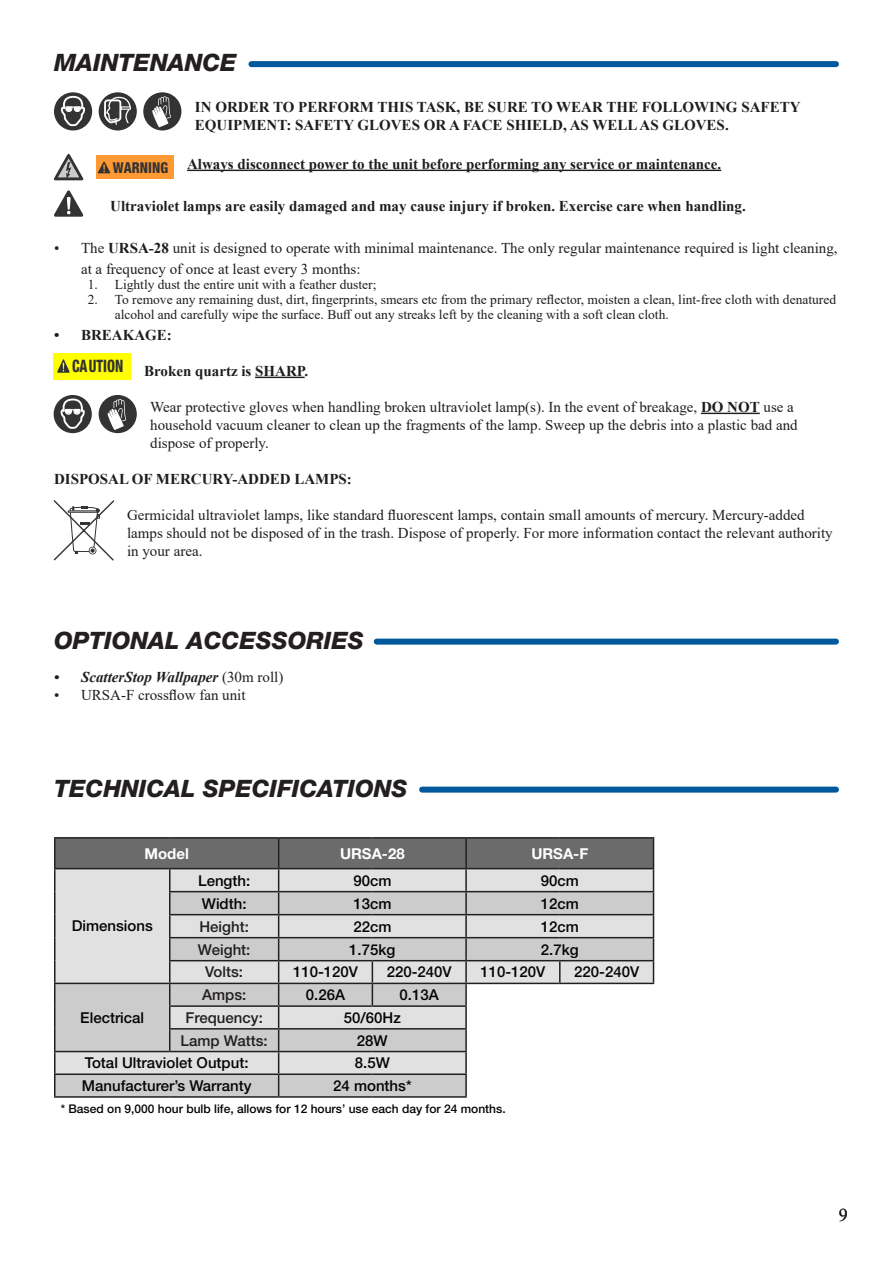
<style>
.page{position:relative;width:893px;height:1263px;background:#fff}
.page>*{position:absolute;margin:0;border:0;box-sizing:border-box;transform-origin:0 0}
.Section_Headers{font:italic 800 24px "Helvetica Neue LT Std";color:#231f20}
.t1{font:18px "Times New Roman";color:#231f20}
.t2{font:800 condensed 17.1px "Helvetica Neue LT Std";color:#333;scale:.81 1}
.t3{font:15px/18px "Times New Roman";color:#201d1e}
.t4{font:700 15px/18px "Times New Roman";color:#201d1e}
.t5{font:500 15px "Helvetica Neue LT Std";color:#040503}
.t6{font:500 15px "Helvetica Neue LT Std";color:#231f20}
.t7{font:italic 700 15px "Times New Roman";color:#201d1e}
.t8{font:700 15px "Helvetica Neue LT Std";color:#fff}
.t9{font:800 condensed 15px "Helvetica Neue LT Std";color:#333;scale:.93 1}
.t10{font:13.5px/15px "Times New Roman";color:#201d1e}
.t11{font:500 12px "Helvetica Neue LT Std";color:#040503}
.s1{font-weight:700}
.s2{font-weight:400;font-style:normal}
</style>
<div class="page">
<div style="left:251px;top:61px;width:585px;height:6px;background:#00589d"></div>
<div style="left:422px;top:787px;width:414px;height:6px;background:#00589d"></div>
<div style="left:377px;top:639px;width:459px;height:6px;background:#00589d"></div>
<hr style="left:187px;top:170px;width:534px;height:1px;background:#201d1e">
<hr style="left:255px;top:377px;width:50px;height:1px;background:#201d1e">
<hr style="left:701px;top:413px;width:59px;height:1px;background:#201d1e">
<hr style="left:54px;top:837px;width:116px;height:2px;background:#231f20">
<hr style="left:54px;top:839px;width:2px;height:29px;background:#231f20">
<hr style="left:170px;top:837px;width:109px;height:2px;background:#231f20">
<hr style="left:279px;top:837px;width:93px;height:2px;background:#231f20">
<hr style="left:372px;top:837px;width:94px;height:2px;background:#231f20">
<hr style="left:466px;top:837px;width:94px;height:2px;background:#231f20">
<hr style="left:560px;top:837px;width:94px;height:2px;background:#231f20">
<hr style="left:54px;top:868px;width:116px;height:1px;background:#231f20">
<hr style="left:54px;top:869px;width:2px;height:23px;background:#231f20">
<hr style="left:54px;top:892px;width:2px;height:23px;background:#231f20">
<hr style="left:54px;top:915px;width:2px;height:23px;background:#231f20">
<hr style="left:54px;top:938px;width:2px;height:23px;background:#231f20">
<hr style="left:54px;top:961px;width:2px;height:22px;background:#231f20">
<hr style="left:54px;top:983px;width:116px;height:1px;background:#231f20">
<hr style="left:54px;top:984px;width:2px;height:22px;background:#231f20">
<hr style="left:54px;top:1006px;width:2px;height:23px;background:#231f20">
<hr style="left:54px;top:1029px;width:2px;height:22px;background:#231f20">
<hr style="left:54px;top:1051px;width:116px;height:1px;background:#231f20">
<hr style="left:54px;top:1052px;width:2px;height:21px;background:#231f20">
<hr style="left:54px;top:1073px;width:116px;height:2px;background:#231f20">
<hr style="left:54px;top:1075px;width:2px;height:21px;background:#231f20">
<svg style="left:55px;top:838px;width:599px;height:258px;background:#c6c6c6"></svg>
<hr style="left:372px;top:1073px;width:95px;height:2px;background:#231f20">
<hr style="left:465px;top:1075px;width:2px;height:21px;background:#231f20">
<hr style="left:54px;top:1096px;width:116px;height:2px;background:#231f20">
<hr style="left:170px;top:1096px;width:109px;height:2px;background:#231f20">
<hr style="left:279px;top:1096px;width:93px;height:2px;background:#231f20">
<hr style="left:372px;top:1096px;width:95px;height:2px;background:#231f20">
<div style="left:54px;top:92px;width:38px;height:38px;background:#333;border-radius:50%"></div>
<svg style="left:59px;top:92px;width:25px;height:35px"></svg>
<div style="left:54px;top:395px;width:38px;height:38px;background:#333;border-radius:50%"></div>
<div style="left:99px;top:92px;width:38px;height:38px;background:#333;border-radius:50%"></div>
<svg style="left:103px;top:92px;width:28px;height:32px"></svg>
<div style="left:121px;top:106px;width:10px;height:4px;border:1px solid #fff"></div>
<div style="left:143px;top:92px;width:38px;height:38px;background:#333;border-radius:50%"></div>
<svg style="left:152px;top:96px;width:19px;height:31px"></svg>
<div style="left:99px;top:395px;width:38px;height:38px;background:#333;border-radius:50%"></div>
<svg style="left:108px;top:399px;width:18px;height:31px"></svg>
<svg style="left:53px;top:153px;width:31px;height:64px"></svg>
<div style="left:54px;top:353px;width:77px;height:26px;background:#ff0"></div>
<svg style="left:57px;top:359px;width:27px;height:71px"></svg>
<div style="left:96px;top:156px;width:78px;height:23px;background:#f93"></div>
<svg style="left:98px;top:161px;width:12px;height:12px"></svg>
<svg style="left:53px;top:500px;width:62px;height:61px"></svg>
<p class="Section_Headers" style="left:54px;top:48px;width:184px">MAINTENANCE</p>
<p class="t4" style="left:195px;top:97px;width:607px">IN ORDER TO PERFORM THIS TASK, BE SURE TO WEAR THE FOLLOWING SAFETY<br>EQUIPMENT: SAFETY GLOVES OR A FACE SHIELD, AS WELL AS GLOVES.</p>
<p class="t4" style="left:187px;top:154px;width:536px">Always disconnect power to the unit before performing any service or maintenance.</p>
<p class="t4" style="left:110px;top:196px;width:637px">Ultraviolet lamps are easily damaged and may cause injury if broken. Exercise care when handling.</p>
<p class="t3" style="left:81px;top:237px;width:758px;line-height:21px;text-indent:-27px">• The <span class="s1">URSA-28</span> unit is designed to operate with minimal maintenance. The only regular maintenance required is light cleaning, at a frequency of once at least every 3 months:</p>
<p class="t10" style="left:88px;top:276px;width:290px">1. Lightly dust the entire unit with a feather duster;</p>
<p class="t10" style="left:115px;top:291px;width:723px;text-indent:-27px">2. To remove any remaining dust, dirt, fingerprints, smears etc from the primary reflector, moisten a clean, lint-free cloth with denatured alcohol and carefully wipe the surface. Buff out any streaks left by the cleaning with a soft clean cloth.</p>
<p class="t4" style="left:54px;top:325px;width:119px">• BREAKAGE:</p>
<p class="t4" style="left:144px;top:361px;width:166px">Broken quartz is SHARP.</p>
<p class="t3" style="left:150px;top:397px;width:649px">Wear protective gloves when handling broken ultraviolet lamp(s). In the event of breakage, <span class="s1">DO NOT</span> use a household vacuum cleaner to clean up the fragments of the lamp. Sweep up the debris into a plastic bad and dispose of properly.</p>
<p class="t4" style="left:54px;top:469px;width:299px">DISPOSAL OF MERCURY-ADDED LAMPS:</p>
<p class="t3" style="left:127px;top:505px;width:707px">Germicidal ultraviolet lamps, like standard fluorescent lamps, contain small amounts of mercury. Mercury-added lamps should not be disposed of in the trash. Dispose of properly. For more information contact the relevant authority in your area.</p>
<p class="t9" style="left:113px;top:158px;width:61px">WARNING</p>
<p class="t2" style="left:72px;top:356px;width:65px">CAUTION</p>
<p class="Section_Headers" style="left:54px;top:626px;width:311px">OPTIONAL ACCESSORIES</p>
<p class="t7" style="left:54px;top:666px;width:231px">• ScatterStop Wallpaper <span class="s2">(30m roll)</span></p>
<p class="t3" style="left:54px;top:685px;width:193px">• URSA-F crossflow fan unit</p>
<p class="Section_Headers" style="left:54px;top:774px;width:355px">TECHNICAL SPECIFICATIONS</p>
<p class="t8" style="left:144px;top:844px;width:46px">Model</p>
<p class="t8" style="left:340px;top:844px;width:66px">URSA-28</p>
<p class="t8" style="left:531px;top:844px;width:58px">URSA-F</p>
<p class="t5" style="left:72px;top:917px;width:83px">Dimensions</p>
<p class="t5" style="left:198px;top:871px;width:54px">Length:</p>
<p class="t5" style="left:353px;top:871px;width:40px">90cm</p>
<p class="t5" style="left:541px;top:871px;width:40px">90cm</p>
<p class="t5" style="left:202px;top:894px;width:46px">Width:</p>
<p class="t5" style="left:353px;top:894px;width:40px">13cm</p>
<p class="t5" style="left:541px;top:894px;width:40px">12cm</p>
<p class="t6" style="left:199px;top:917px;width:51px">Height:</p>
<p class="t5" style="left:353px;top:917px;width:40px">22cm</p>
<p class="t5" style="left:541px;top:917px;width:40px">12cm</p>
<p class="t6" style="left:198px;top:940px;width:54px">Weight:</p>
<p class="t5" style="left:349px;top:940px;width:48px">1.75kg</p>
<p class="t5" style="left:541px;top:940px;width:39px">2.7kg</p>
<p class="t6" style="left:205px;top:963px;width:39px">Volts:</p>
<p class="t5" style="left:293px;top:963px;width:67px">110-120V</p>
<p class="t5" style="left:387px;top:963px;width:67px">220-240V</p>
<p class="t5" style="left:480px;top:963px;width:67px">110-120V</p>
<p class="t5" style="left:574px;top:963px;width:67px">220-240V</p>
<p class="t6" style="left:202px;top:986px;width:46px">Amps:</p>
<p class="t5" style="left:306px;top:986px;width:41px">0.26A</p>
<p class="t5" style="left:400px;top:986px;width:41px">0.13A</p>
<p class="t6" style="left:186px;top:1008px;width:79px">Frequency:</p>
<p class="t5" style="left:344px;top:1008px;width:58px">50/60Hz</p>
<p class="t6" style="left:181px;top:1031px;width:89px">Lamp Watts:</p>
<p class="t5" style="left:357px;top:1031px;width:32px">28W</p>
<p class="t5" style="left:85px;top:1054px;width:165px">Total Ultraviolet Output:</p>
<p class="t5" style="left:355px;top:1054px;width:37px">8.5W</p>
<p class="t5" style="left:82px;top:1077px;width:171px">Manufacturer’s Warranty</p>
<p class="t5" style="left:333px;top:1077px;width:80px">24 months*</p>
<p class="t11" style="left:61px;top:1101px;width:446px">* Based on 9,000 hour bulb life, allows for 12 hours’ use each day for 24 months.</p>
<p class="t5" style="left:80px;top:1008px;width:65px">Electrical</p>
<p class="t1" style="left:839px;top:1203px;width:10px">9</p>
</div>
